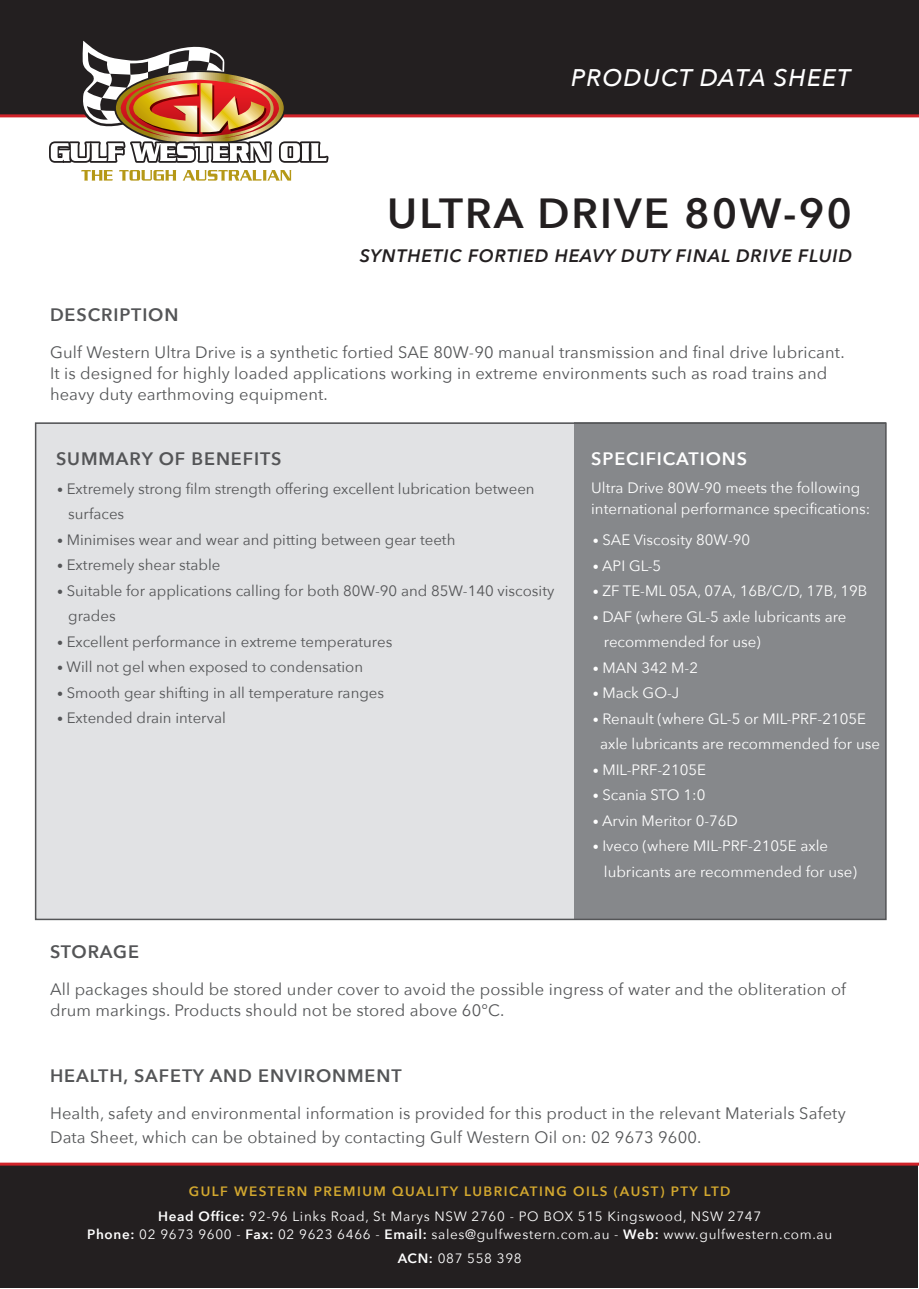
<style>
.page{position:relative;width:919px;height:1289px;background:#fff}
.page>*{position:absolute;margin:0;border:0;box-sizing:border-box;transform-origin:0 0}
.t1{font:600 42px "Avenir Next";letter-spacing:.05em;color:#231f20}
.t2{font:italic 500 24px "Avenir Next";letter-spacing:.05em;color:#fff}
.t3{font:600 18px "Avenir Next";letter-spacing:.05em;color:#545557}
.t4{font:italic 600 18px "Avenir Next";letter-spacing:.05em;color:#231f20}
.t5{font:600 18px "Avenir Next";letter-spacing:.05em;color:#fff}
.t6{font:16.5px/21px "Avenir Next";letter-spacing:.01em;color:#545557}
.t7{font:15px/21px "Avenir Next";color:#fff}
.t8{font:15px/25.5px "Avenir Next";color:#545557}
.t9{font:13.5px/24px "Avenir Next";letter-spacing:.05em;color:#fff;text-align:center}
.t10{font:600 13.5px "Avenir Next";letter-spacing:.11em;color:#d3a82f}
.s1{font-size:12px}
.s2{font-weight:600}
</style>
<div class="page">
<div style="left:35px;top:422px;width:539px;height:498px;background:#e1e2e4"></div>
<div style="left:574px;top:422px;width:311px;height:498px;background:#86888b"></div>
<div style="left:1px;top:1163px;width:917px;height:125px;background:#231f20"></div>
<div style="left:0;top:0;width:918px;height:116px;background:#231f20"></div>
<hr style="left:0;top:1162px;width:918px;height:3px;background:#d1232a">
<hr style="left:0;top:114px;width:918px;height:3px;background:#d1232a">
<svg style="left:49px;top:40px;width:279px;height:141px"></svg>
<p class="t2" style="left:571px;top:57px;width:281px">PRODUCT DATA SHEET</p>
<p class="t1" style="left:387px;top:177px;width:466px">ULTRA DRIVE 80W-90</p>
<p class="t4" style="left:360px;top:240px;width:494px">SYNTHETIC FORTIED HEAVY DUTY FINAL DRIVE FLUID</p>
<p class="t3" style="left:50px;top:299px;width:130px">DESCRIPTION</p>
<p class="t6" style="left:50px;top:341px;width:796px">Gulf Western Ultra Drive is a synthetic fortied SAE 80W-90 manual transmission and final drive lubricant.</p>
<p class="t6" style="left:50px;top:362px;width:779px">It is designed for highly loaded applications working in extreme environments such as road trains and heavy duty earthmoving equipment.</p>
<p class="t3" style="left:56px;top:443px;width:227px">SUMMARY OF BENEFITS</p>
<p class="t5" style="left:591px;top:443px;width:157px">SPECIFICATIONS</p>
<p class="t7" style="left:591px;top:477px;width:281px">Ultra Drive 80W-90 meets the following international performance specifications:</p>
<p class="t8" style="left:68px;top:475px;width:468px;text-indent:-11px"><span class="s1">•</span> Extremely strong film strength offering excellent lubrication between surfaces</p>
<p class="t8" style="left:57px;top:526px;width:400px"><span class="s1">•</span> Minimises wear and wear and pitting between gear teeth</p>
<p class="t8" style="left:57px;top:551px;width:165px"><span class="s1">•</span> Extremely shear stable</p>
<p class="t8" style="left:68px;top:577px;width:487px;text-indent:-11px"><span class="s1">•</span> Suitable for applications calling for both 80W-90 and 85W-140 viscosity grades</p>
<p class="t8" style="left:57px;top:628px;width:337px"><span class="s1">•</span> Excellent performance in extreme temperatures</p>
<p class="t8" style="left:57px;top:653px;width:307px"><span class="s1">•</span> Will not gel when exposed to condensation</p>
<p class="t8" style="left:57px;top:679px;width:328px"><span class="s1">•</span> Smooth gear shifting in all temperature ranges</p>
<p class="t8" style="left:57px;top:704px;width:170px"><span class="s1">•</span> Extended drain interval</p>
<p class="t7" style="left:592px;top:528px;width:159px"><span class="s1">•</span> SAE Viscosity 80W-90</p>
<p class="t7" style="left:592px;top:554px;width:70px"><span class="s1">•</span> API GL-5</p>
<p class="t7" style="left:592px;top:579px;width:276px"><span class="s1">•</span> ZF TE-ML 05A, 07A, 16B/C/D, 17B, 19B</p>
<p class="t7" style="left:592px;top:605px;width:255px"><span class="s1">•</span> DAF (where GL-5 axle lubricants are</p>
<p class="t7" style="left:604px;top:630px;width:158px">recommended for use)</p>
<p class="t7" style="left:592px;top:656px;width:107px"><span class="s1">•</span> MAN 342 M-2</p>
<p class="t7" style="left:592px;top:681px;width:88px"><span class="s1">•</span> Mack GO-J</p>
<p class="t7" style="left:592px;top:707px;width:275px"><span class="s1">•</span> Renault (where GL-5 or MIL-PRF-2105E</p>
<p class="t7" style="left:600px;top:732px;width:281px">axle lubricants are recommended for use</p>
<p class="t7" style="left:592px;top:758px;width:115px"><span class="s1">•</span> MIL-PRF-2105E</p>
<p class="t7" style="left:592px;top:783px;width:114px"><span class="s1">•</span> Scania STO 1:0</p>
<p class="t7" style="left:592px;top:809px;width:147px"><span class="s1">•</span> Arvin Meritor 0-76D</p>
<p class="t7" style="left:592px;top:834px;width:237px"><span class="s1">•</span> Iveco (where MIL-PRF-2105E axle</p>
<p class="t7" style="left:604px;top:860px;width:254px">lubricants are recommended for use)</p>
<p class="t3" style="left:50px;top:936px;width:91px">STORAGE</p>
<p class="t6" style="left:50px;top:978px;width:797px">All packages should be stored under cover to avoid the possible ingress of water and the obliteration of drum markings. Products should not be stored above 60°C.</p>
<p class="t3" style="left:50px;top:1059px;width:353px">HEALTH, SAFETY AND ENVIRONMENT</p>
<p class="t6" style="left:50px;top:1100px;width:797px;line-height:24px">Health, safety and environmental information is provided for this product in the relevant Materials Safety<br>Data Sheet, which can be obtained by contacting Gulf Western Oil on: 02 9673 9600.</p>
<p class="t10" style="left:189px;top:1179px;width:543px">GULF WESTERN PREMIUM QUALITY LUBRICATING OILS (AUST) PTY LTD</p>
<p class="t9" style="left:158px;top:1203px;width:604px"><span class="s2">Head Office:</span> 92-96 Links Road, St Marys NSW 2760 - PO BOX 515 Kingswood, NSW 2747</p>
<p class="t9" style="left:87px;top:1221px;width:746px"><span class="s2">Phone:</span> 02 9673 9600 - <span class="s2">Fax:</span> 02 9623 6466 - <span class="s2">Email:</span> sales@gulfwestern.com.au - <span class="s2">Web:</span> www.gulfwestern.com.au<br><span class="s2">ACN:</span> 087 558 398</p>
</div>
